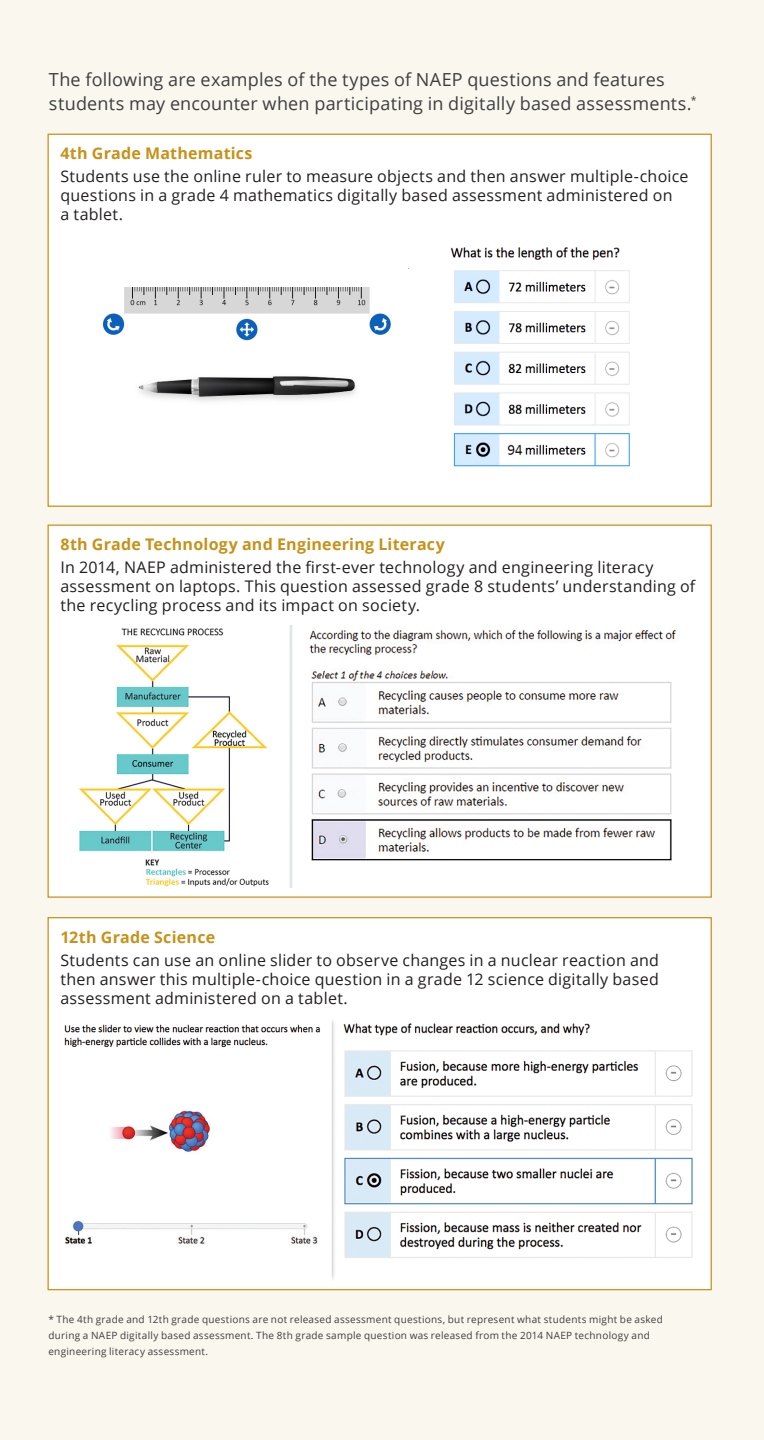
<style>
.page{position:relative;width:764px;height:1440px;background:#fff}
.page>*{position:absolute;margin:0;border:0;box-sizing:border-box;transform-origin:0 0}
.Body_Text{font:18px/24px "Open Sans";letter-spacing:.01em;color:#3e3e3f}
.Body_Text-2{font:16px/19px "Open Sans";letter-spacing:.015em;color:#231f20}
.Body_Text-3{font:700 16px "Open Sans";letter-spacing:.015em;color:#c89118}
.Body_Text-4{font:10px/16px "Open Sans";letter-spacing:.025em;color:#3e3e3f}
</style>
<div class="page">
<div style="left:0;top:0;width:763px;height:1440px;background:#faf7ef"></div>
<div style="left:47px;top:917px;width:664px;height:373px;background:#fff;border:1px solid #c89118"></div>
<div style="left:47px;top:525px;width:664px;height:373px;background:#fff;border:1px solid #c89118"></div>
<div style="left:47px;top:134px;width:664px;height:373px;background:#fff;border:1px solid #c89118"></div>
<img style="left:103px;top:287px;width:288px;height:115px">
<img style="left:450px;top:247px;width:170px;height:13px">
<img style="left:453px;top:270px;width:177px;height:197px">
<img style="left:78px;top:628px;width:191px;height:259px">
<img style="left:309px;top:630px;width:367px;height:231px">
<img style="left:65px;top:1110px;width:253px;height:134px">
<img style="left:64px;top:1024px;width:256px;height:23px">
<img style="left:332px;top:1020px;width:3px;height:259px">
<img style="left:344px;top:1050px;width:349px;height:208px">
<img style="left:343px;top:1023px;width:247px;height:13px">
<img style="left:289px;top:625px;width:4px;height:263px">
<p class="Body_Text" style="left:49px;top:67px;width:648px">The following are examples of the types of NAEP questions and features students may encounter when participating in digitally based assessments.<sup>*</sup></p>
<p class="Body_Text-3" style="left:60px;top:141px;width:193px">4th Grade Mathematics</p>
<p class="Body_Text-2" style="left:60px;top:166px;width:629px">Students use the online ruler to measure objects and then answer multiple-choice questions in a grade 4 mathematics digitally based assessment administered on<br>a tablet.</p>
<p class="Body_Text-3" style="left:60px;top:533px;width:386px">8th Grade Technology and Engineering Literacy</p>
<p class="Body_Text-2" style="left:60px;top:558px;width:636px">In 2014, NAEP administered the first-ever technology and engineering literacy assessment on laptops. This question assessed grade 8 students’ understanding of the recycling process and its impact on society.</p>
<p class="Body_Text-3" style="left:60px;top:926px;width:156px">12th Grade Science</p>
<p class="Body_Text-2" style="left:60px;top:951px;width:600px;text-align:justify">Students can use an online slider to observe changes in a nuclear reaction and then answer this multiple-choice question in a grade 12 science digitally based assessment administered on a tablet.</p>
<p class="Body_Text-4" style="left:48px;top:1311px;width:615px">* The 4th grade and 12th grade questions are not released assessment questions, but represent what students might be asked during a NAEP digitally based assessment. The 8th grade sample question was released from the 2014 NAEP technology and engineering literacy assessment.</p>
</div>
